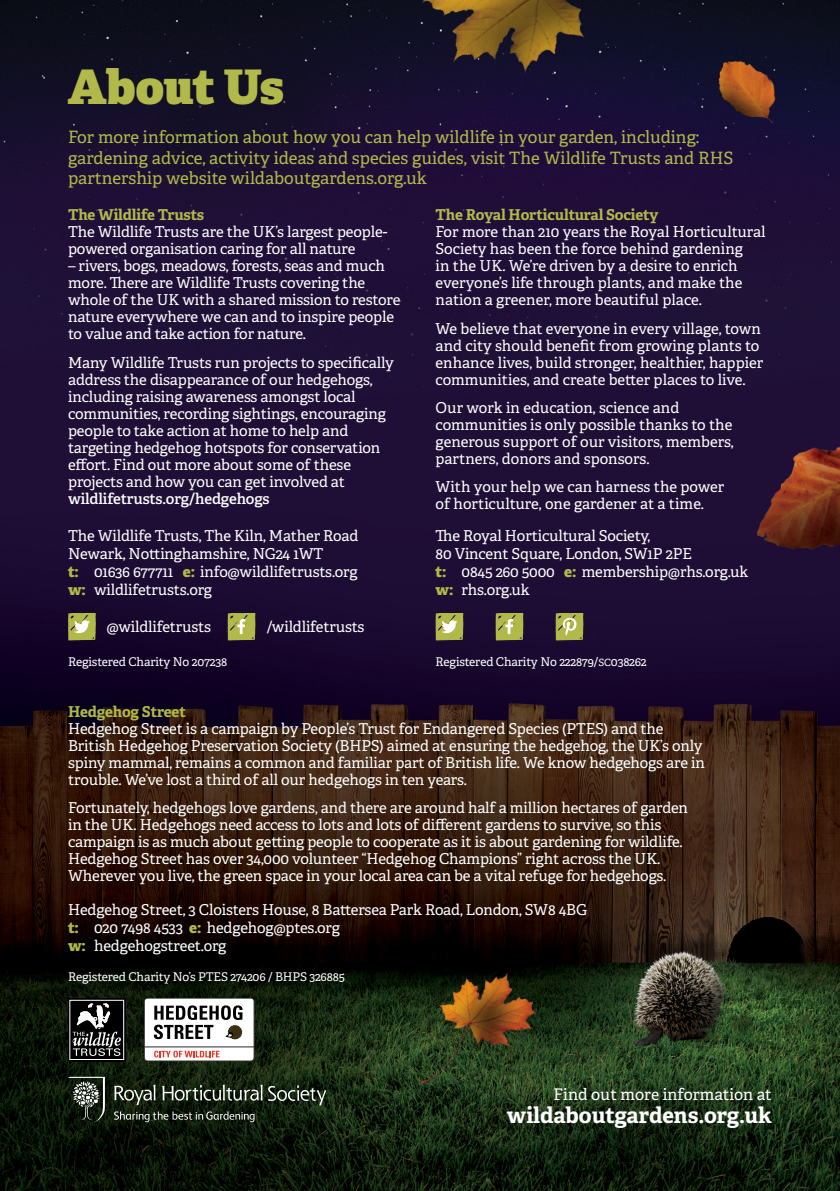
<style>
.page{position:relative;width:840px;height:1191px;background:#fff}
.page>*{position:absolute;margin:0;border:0;box-sizing:border-box;transform-origin:0 0}
.t1{font:800 47.6px "Adelle";letter-spacing:-.005em;color:#b1b94a}
.t2{font:700 22px "Adelle";color:#fff}
.t3{font:17px/20.4px "Adelle";color:#b1b94a}
.t4{font:16px "Adelle";color:#fff}
.t5{font:15px/17px "Adelle";letter-spacing:-.01em;color:#fff}
.t6{font:12px "Adelle";letter-spacing:-.01em;color:#fff}
.s1{font-weight:700;color:#b1b94a}
.s2{font-weight:600}
.s3{font-weight:800;color:#b1b94a}
.s4{font-size:10px}
</style>
<div class="page">
<img style="left:0;top:0;width:839px;height:1191px">
<svg style="left:68px;top:613px;width:28px;height:27px"></svg>
<svg style="left:227px;top:613px;width:28px;height:27px"></svg>
<svg style="left:435px;top:613px;width:28px;height:27px"></svg>
<svg style="left:495px;top:613px;width:28px;height:27px"></svg>
<svg style="left:555px;top:613px;width:28px;height:27px"></svg>
<img style="left:699px;top:45px;width:98px;height:92px">
<img style="left:387px;top:0;width:242px;height:127px">
<img style="left:708px;top:413px;width:131px;height:202px">
<img style="left:380px;top:959px;width:165px;height:133px">
<svg style="left:68px;top:998px;width:58px;height:63px"></svg>
<div style="left:69px;top:1000px;width:55px;height:59px;border:1px solid #fff"></div>
<svg style="left:71px;top:1003px;width:50px;height:53px"></svg>
<div style="left:144px;top:998px;width:110px;height:63px;background:#fff;border-radius:3px"></div>
<div style="left:144px;top:998px;width:110px;height:63px;border:1px solid #292928;border-radius:3px"></div>
<hr style="left:144px;top:1046px;width:110px;height:1px;background:#292928">
<svg style="left:154px;top:1050px;width:65px;height:7px"></svg>
<svg style="left:154px;top:1005px;width:88px;height:35px"></svg>
<svg style="left:114px;top:1111px;width:140px;height:11px;background:#3f473b"></svg>
<svg style="left:68px;top:1076px;width:38px;height:47px;background:#40493e"></svg>
<svg style="left:114px;top:1084px;width:41px;height:21px"></svg>
<svg style="left:162px;top:1084px;width:100px;height:16px;background:#4b5547"></svg>
<svg style="left:268px;top:1085px;width:58px;height:20px"></svg>
<p class="t1" style="left:68px;top:56px;width:217px">About Us</p>
<p class="t3" style="left:68px;top:127px;width:666px">For more information about how you can help wildlife in your garden, including: gardening advice, activity ideas and species guides, visit The Wildlife Trusts and RHS partnership website wildaboutgardens.org.uk</p>
<p class="t5" style="left:68px;top:207px;width:321px"><span class="s1">The Wildlife Trusts<br></span>The Wildlife Trusts are the UK’s largest people&shy;powered organisation caring for all nature</p>
<p class="t5" style="left:68px;top:258px;width:333px">– rivers, bogs, meadows, forests, seas and much more. There are Wildlife Trusts covering the whole of the UK with a shared mission to restore nature everywhere we can and to inspire people to value and take action for nature.</p>
<p class="t5" style="left:68px;top:354px;width:327px">Many Wildlife Trusts run projects to specifically address the disappearance of our hedgehogs, including raising awareness amongst local communities, recording sightings, encouraging people to take action at home to help and targeting hedgehog hotspots for conservation effort. Find out more about some of these projects and how you can get involved at <span class="s2">wildlifetrusts.org/hedgehogs</span></p>
<p class="t5" style="left:435px;top:207px;width:331px"><span class="s1">The Royal Horticultural Society<br></span>For more than 210 years the Royal Horticultural Society has been the force behind gardening<br>in the UK. We’re driven by a desire to enrich everyone’s life through plants, and make the nation a greener, more beautiful place.</p>
<p class="t5" style="left:435px;top:320px;width:329px">We believe that everyone in every village, town and city should benefit from growing plants to enhance lives, build stronger, healthier, happier communities, and create better places to live.</p>
<p class="t5" style="left:435px;top:399px;width:299px">Our work in education, science and communities is only possible thanks to the generous support of our visitors, members, partners, donors and sponsors.</p>
<p class="t5" style="left:435px;top:479px;width:290px">With your help we can harness the power of horticulture, one gardener at a time.</p>
<p class="t5" style="left:68px;top:527px;width:292px;line-height:18px">The Wildlife Trusts, The Kiln, Mather Road Newark, Nottinghamshire, NG24 1WT<br><span class="s3">t:</span> 01636 677711 <span class="s3">e:</span> info@wildlifetrusts.org <span class="s3">w:</span> wildlifetrusts.org</p>
<p class="t5" style="left:106px;top:619px;width:106px">@wildlifetrusts</p>
<p class="t5" style="left:266px;top:619px;width:99px">/wildlifetrusts</p>
<p class="t5" style="left:435px;top:527px;width:314px;line-height:18px">The Royal Horticultural Society,<br>80 Vincent Square, London, SW1P 2PE<br><span class="s3">t:</span> 0845 260 5000 <span class="s3">e:</span> membership@rhs.org.uk <span class="s3">w:</span> rhs.org.uk</p>
<p class="t6" style="left:68px;top:654px;width:161px">Registered Charity No 207238</p>
<p class="t6" style="left:435px;top:654px;width:212px">Registered Charity No 222879/<span class="s4">SC</span>038262</p>
<p class="t5" style="left:68px;top:703px;width:638px"><span class="s1">Hedgehog Street<br></span>Hedgehog Street is a campaign by People’s Trust for Endangered Species (PTES) and the British Hedgehog Preservation Society (BHPS) aimed at ensuring the hedgehog, the UK’s only spiny mammal, remains a common and familiar part of British life. We know hedgehogs are in trouble. We’ve lost a third of all our hedgehogs in ten years.</p>
<p class="t5" style="left:68px;top:799px;width:621px">Fortunately, hedgehogs love gardens, and there are around half a million hectares of garden in the UK. Hedgehogs need access to lots and lots of different gardens to survive, so this campaign is as much about getting people to cooperate as it is about gardening for wildlife.<br>Hedgehog Street has over 34,000 volunteer “Hedgehog Champions” right across the UK.<br>Wherever you live, the green space in your local area can be a vital refuge for hedgehogs.</p>
<p class="t5" style="left:68px;top:900px;width:520px;line-height:18px">Hedgehog Street, 3 Cloisters House, 8 Battersea Park Road, London, SW8 4BG <span class="s3">t:</span> 020 7498 4533 <span class="s3">e:</span> hedgehog@ptes.org<br><span class="s3">w:</span> hedgehogstreet.org</p>
<p class="t6" style="left:68px;top:969px;width:278px">Registered Charity No’s PTES 274206 / BHPS 326885</p>
<p class="t4" style="left:553px;top:1084px;width:220px">Find out more information at</p>
<p class="t2" style="left:506px;top:1101px;width:266px">wildaboutgardens.org.uk</p>
</div>
